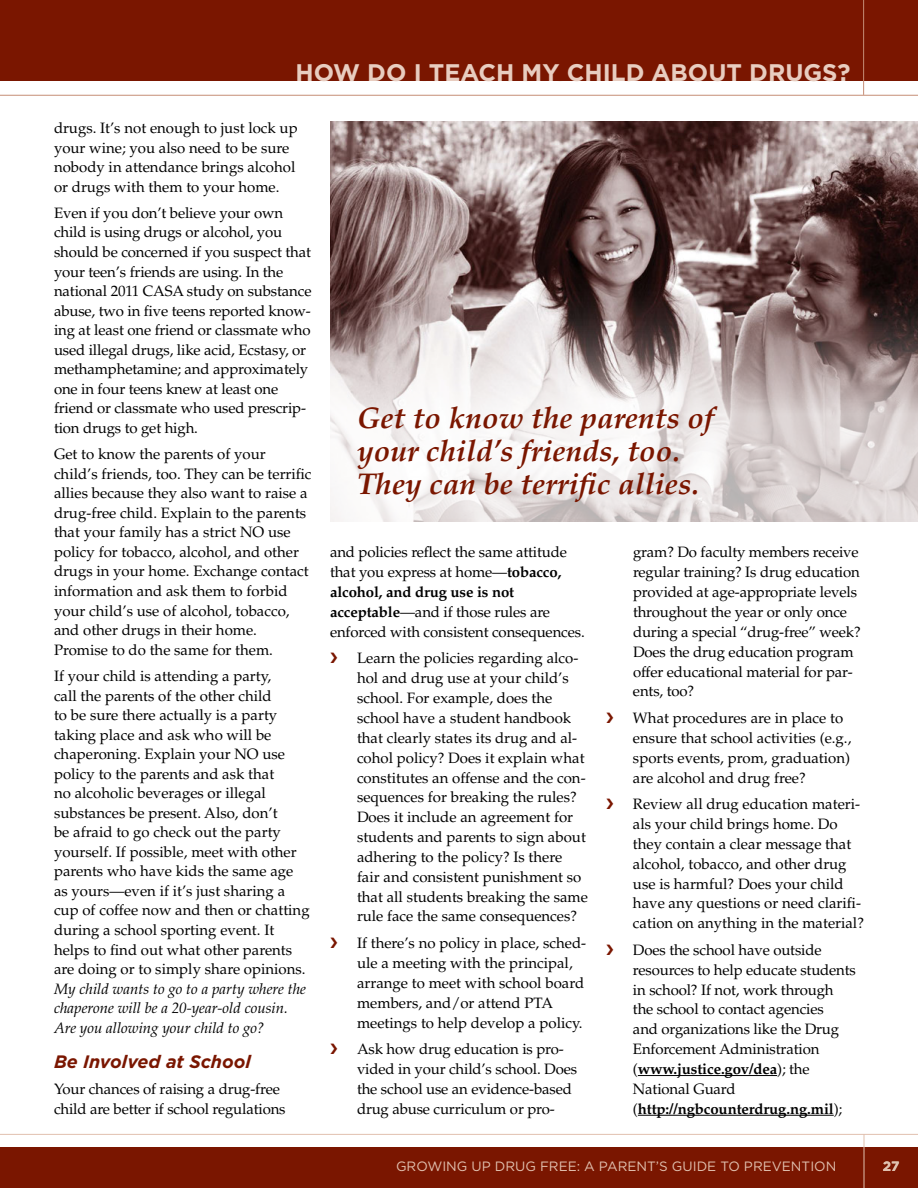
<style>
.page{position:relative;width:918px;height:1188px;background:#fff}
.page>*{position:absolute;margin:0;border:0;box-sizing:border-box;transform-origin:0 0}
.t1{font:italic 700 30px/33px "Palatino";color:#7a1600}
.t2{font:700 24px "Gotham";color:#e8cdc0}
.t3{font:700 24px "Gotham";color:#e3e6d5}
.t4{font:italic 700 18px "Gotham";color:#7a1600}
.t5{font:15px/19.8px "Palatino";color:#000}
.t6{font:13.5px "Gotham";color:#e1c0af}
.t7{font:700 13.5px "Gotham";color:#dcdfc9}
.s1{font-style:italic}
.s2{font-weight:700}
</style>
<div class="page">
<img style="left:330px;top:122px;width:588px;height:143px">
<div style="left:0;top:0;width:918px;height:81px;background:#7a1600"></div>
<div style="left:0;top:1148px;width:918px;height:40px;background:#7a1600"></div>
<hr style="left:0;top:1134px;width:918px;height:1px;background:#e1c0af">
<hr style="left:864px;top:1134px;width:1px;height:54px;background:#e1c0af">
<hr style="left:0;top:95px;width:918px;height:1px;background:#c58d76">
<hr style="left:863px;top:0;width:1px;height:95px;background:#c58d76">
<hr style="left:638px;top:1075px;width:139px;height:1px;background:#000">
<hr style="left:638px;top:1115px;width:196px;height:1px;background:#000">
<svg style="left:330px;top:265px;width:588px;height:257px"></svg>
<h2 class="t2" style="left:296px;top:57px;width:556px">HOW DO I TEACH MY CHILD ABOUT DRUGS?</h2>
<h2 class="t3" style="left:417px;top:57px;width:422px">WH T SUBSTANCES DO KI S SE</h2>
<p class="t5" style="left:54px;top:118px;width:245px">drugs. It’s not enough to just lock up your wine; you also need to be sure nobody in attendance brings alcohol or drugs with them to your home.</p>
<p class="t5" style="left:54px;top:203px;width:259px">Even if you don’t believe your own child is using drugs or alcohol, you should be concerned if you suspect that your teen’s friends are using. In the national 2011 CASA study on substance abuse, two in five teens reported know&shy;ing at least one friend or classmate who used illegal drugs, like acid, Ecstasy, or methamphetamine; and approximately one in four teens knew at least one friend or classmate who used prescrip&shy;tion drugs to get high.</p>
<p class="t5" style="left:54px;top:445px;width:259px">Get to know the parents of your child’s friends, too. They can be terrific allies because they also want to raise a drug-free child. Explain to the parents that your family has a strict NO use policy for tobacco, alcohol, and other drugs in your home. Exchange contact information and ask them to forbid your child’s use of alcohol, tobacco, and other drugs in their home.<br>Promise to do the same for them.</p>
<p class="t5" style="left:54px;top:666px;width:257px">If your child is attending a party,<br>call the parents of the other child<br>to be sure there actually is a party taking place and ask who will be chaperoning. Explain your NO use policy to the parents and ask that<br>no alcoholic beverages or illegal substances be present. Also, don’t<br>be afraid to go check out the party yourself. If possible, meet with other parents who have kids the same age as yours—even if it’s just sharing a cup of coffee now and then or chatting during a school sporting event. It helps to find out what other parents are doing or to simply share opinions.<br><span class="s1">My child wants to go to a party where the chaperone will be a 20-year-old cousin.<br>Are you allowing your child to go?</span></p>
<h4 class="t4" style="left:54px;top:1050px;width:199px">Be Involved at School</h4>
<p class="t5" style="left:54px;top:1080px;width:233px">Your chances of raising a drug-free child are better if school regulations</p>
<h1 class="t1" style="left:357px;top:402px;width:359px">Get to know the parents of your child’s friends, too.<br>They can be terrific allies.</h1>
<p class="t5" style="left:330px;top:543px;width:256px">and policies reflect the same attitude that you express at home—<span class="s2">tobacco, alcohol, and drug use is not acceptable</span>—and if those rules are enforced with consistent consequences.</p>
<p class="t5" style="left:357px;top:649px;width:232px">Learn the policies regarding alco&shy;hol and drug use at your child’s school. For example, does the school have a student handbook that clearly states its drug and al&shy;cohol policy? Does it explain what constitutes an offense and the con&shy;sequences for breaking the rules?<br>Does it include an agreement for students and parents to sign about adhering to the policy? Is there fair and consistent punishment so that all students breaking the same rule face the same consequences?</p>
<p class="t5" style="left:357px;top:933px;width:230px">If there’s no policy in place, sched&shy;ule a meeting with the principal, arrange to meet with school board members, and/or attend PTA meetings to help develop a policy.</p>
<p class="t5" style="left:357px;top:1039px;width:222px">Ask how drug education is pro&shy;vided in your child’s school. Does the school use an evidence-based drug abuse curriculum or pro-</p>
<p class="t5" style="left:633px;top:543px;width:229px">gram? Do faculty members receive regular training? Is drug education provided at age-appropriate levels throughout the year or only once during a special “drug-free” week?<br>Does the drug education program offer educational material for par&shy;ents, too?</p>
<p class="t5" style="left:633px;top:708px;width:220px">What procedures are in place to ensure that school activities (e.g., sports events, prom, graduation) are alcohol and drug free?</p>
<p class="t5" style="left:633px;top:794px;width:233px">Review all drug education materi&shy;als your child brings home. Do they contain a clear message that alcohol, tobacco, and other drug use is harmful? Does your child have any questions or need clarifi&shy;cation on anything in the material?</p>
<p class="t5" style="left:633px;top:940px;width:224px">Does the school have outside resources to help educate students in school? If not, work through the school to contact agencies<br>and organizations like the Drug<br>Enforcement Administration (<span class="s2">www.justice.gov/dea</span>); the<br>National Guard (<span class="s2">http://ngbcounterdrug.ng.mil</span>);</p>
<p class="t6" style="left:396px;top:1157px;width:442px">GROWING UP DRUG FREE: A PARENT’S GUIDE TO PREVENTION</p>
<p class="t7" style="left:883px;top:1157px;width:18px">27</p>
</div>
